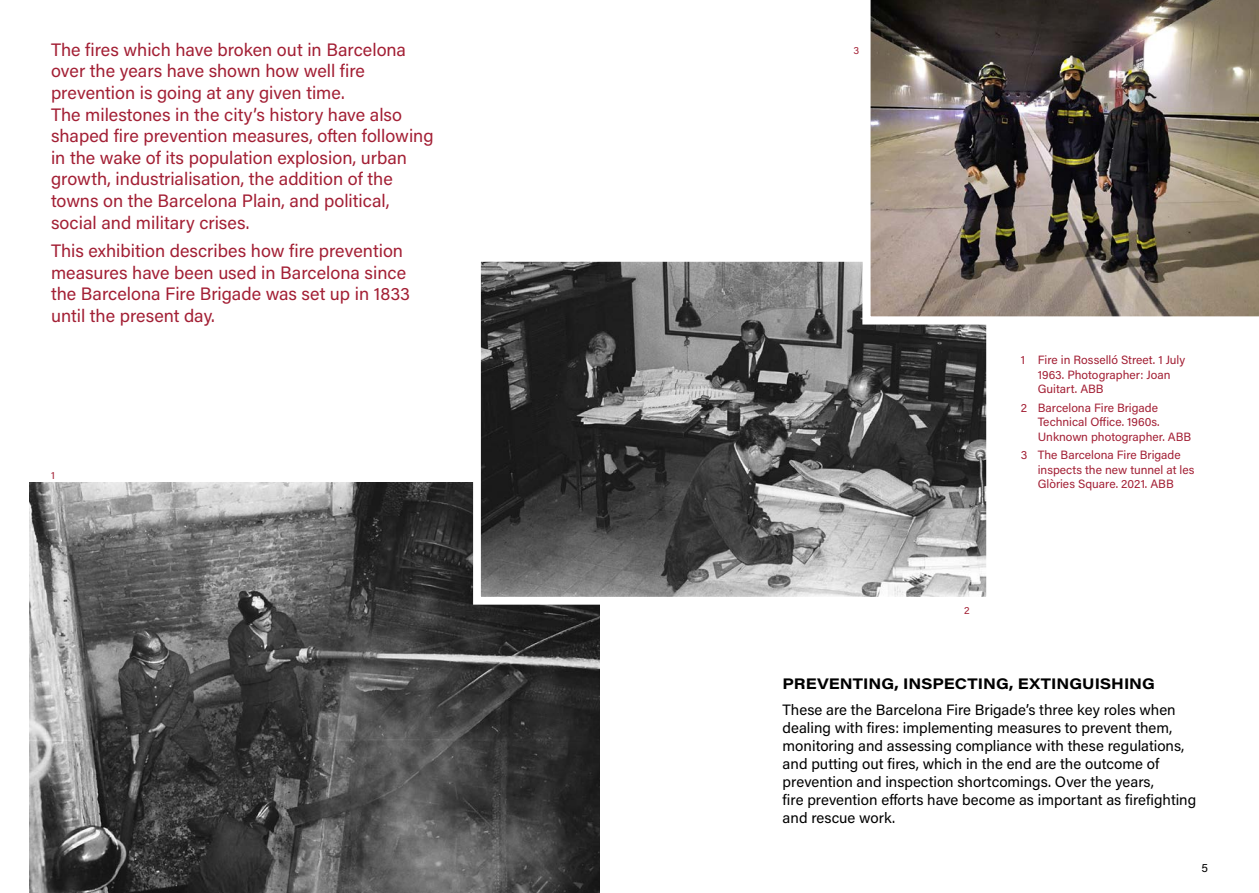
<style>
.page{position:relative;width:1259px;height:893px;background:#fff}
.page>*{position:absolute;margin:0;border:0;box-sizing:border-box;transform-origin:0 0}
.t1{font:18px/21.6px "Acumin Pro";color:#a32035}
.t2{font:15px/18px "Acumin Pro";color:#000}
.t3{font:700 15px "Acumin Pro Wide";letter-spacing:.005em;color:#000}
.t4{font:12px/14.4px "Acumin Pro";color:#a32035}
.t5{font:12px "Acumin Pro";color:#000}
.t6{font:10.5px "Acumin Pro";color:#a32035}
</style>
<div class="page">
<img style="left:30px;top:483px;width:570px;height:410px">
<svg style="left:469px;top:261px;width:518px;height:348px;background:#6b6b6b"></svg>
<img style="left:858px;top:0;width:401px;height:329px">
<p class="t1" style="left:51px;top:38px;width:384px">The fires which have broken out in Barcelona over the years have shown how well fire prevention is going at any given time.<br>The milestones in the city’s history have also shaped fire prevention measures, often following in the wake of its population explosion, urban growth, industrialisation, the addition of the towns on the Barcelona Plain, and political, social and military crises.</p>
<p class="t1" style="left:51px;top:239px;width:360px">This exhibition describes how fire prevention measures have been used in Barcelona since the Barcelona Fire Brigade was set up in 1833 until the present day.</p>
<p class="t6" style="left:51px;top:468px;width:5px">1</p>
<p class="t6" style="left:853px;top:44px;width:7px">3</p>
<p class="t6" style="left:964px;top:603px;width:7px">2</p>
<p class="t4" style="left:1037px;top:352px;width:149px;text-indent:-17px">1 Fire in Rosselló Street. 1 July<br>1963. Photographer: Joan<br>Guitart. ABB</p>
<p class="t4" style="left:1037px;top:400px;width:155px;text-indent:-17px">2 Barcelona Fire Brigade<br>Technical Office. 1960s.<br>Unknown photographer. ABB</p>
<p class="t4" style="left:1037px;top:447px;width:158px;text-indent:-17px">3 The Barcelona Fire Brigade inspects the new tunnel at les<br>Glòries Square. 2021. ABB</p>
<p class="t3" style="left:782px;top:673px;width:374px">PREVENTING, INSPECTING, EXTINGUISHING</p>
<p class="t2" style="left:782px;top:700px;width:415px">These are the Barcelona Fire Brigade’s three key roles when dealing with fires: implementing measures to prevent them, monitoring and assessing compliance with these regulations, and putting out fires, which in the end are the outcome of prevention and inspection shortcomings. Over the years,<br>fire prevention efforts have become as important as firefighting and rescue work.</p>
<p class="t5" style="left:1201px;top:859px;width:8px">5</p>
</div>
